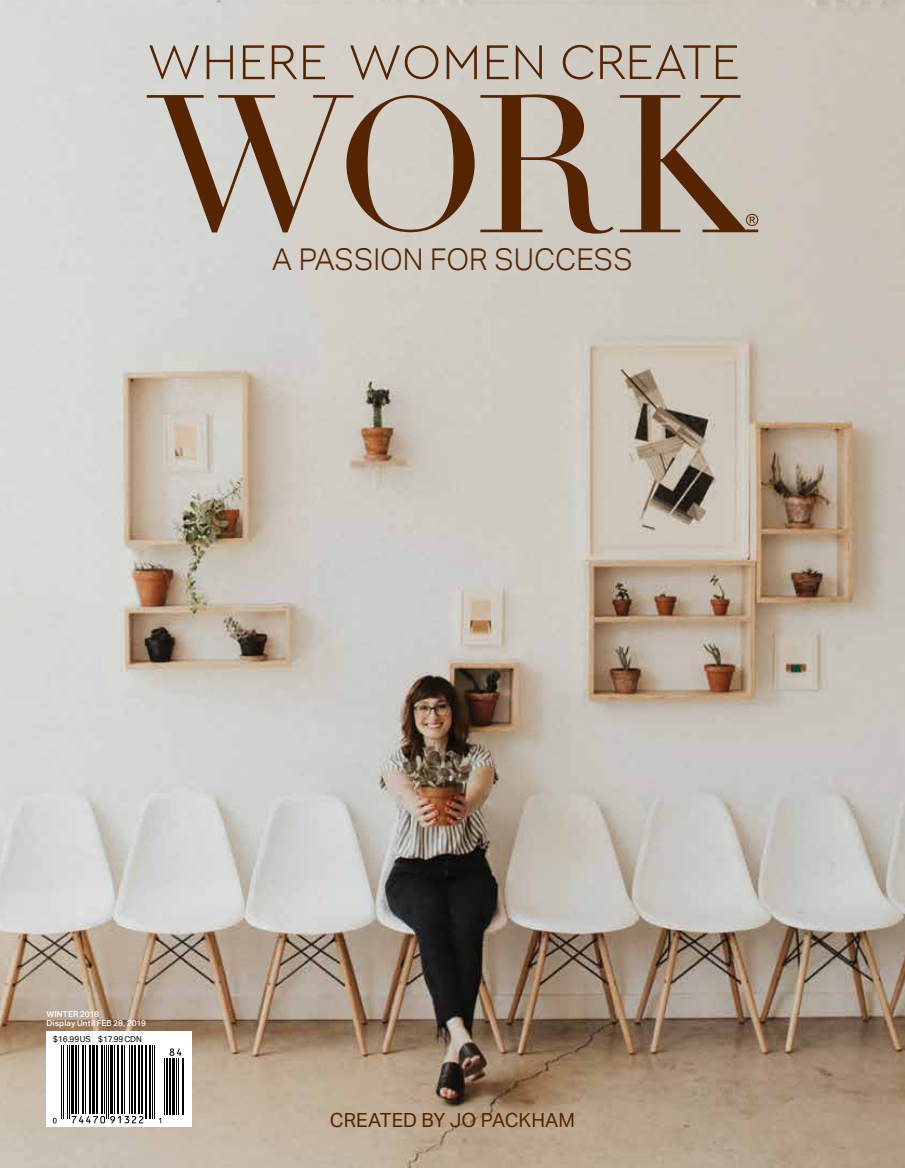
<style>
.page{position:relative;width:905px;height:1168px;background:#fff}
.page>*{position:absolute;margin:0;border:0;box-sizing:border-box;transform-origin:0 0}
.t1{font:300 30px "Aktiv Grotesk";color:#552400}
.t2{font:19.5px "Aktiv Grotesk";letter-spacing:.005em;color:#552400}
.t3{font:500 8.25px/9px "Aktiv Grotesk";letter-spacing:.015em;color:#fff}
.t4{font:8.25px "Aktiv Grotesk";letter-spacing:-.02em;color:#000}
</style>
<div class="page">
<img style="left:0;top:0;width:904px;height:1168px">
<svg style="left:47px;top:1031px;width:145px;height:95px"></svg>
<svg style="left:147px;top:95px;width:327px;height:137px;background:#b7aa9c"></svg>
<svg style="left:480px;top:94px;width:133px;height:140px;background:#ab9a89"></svg>
<svg style="left:149px;top:45px;width:50px;height:34px;background:#beb5ab"></svg>
<svg style="left:207px;top:45px;width:26px;height:34px"></svg>
<svg style="left:243px;top:45px;width:22px;height:34px"></svg>
<svg style="left:272px;top:45px;width:25px;height:34px"></svg>
<svg style="left:303px;top:45px;width:22px;height:34px"></svg>
<svg style="left:350px;top:45px;width:88px;height:35px;background:#bbafa1"></svg>
<svg style="left:446px;top:45px;width:31px;height:34px"></svg>
<svg style="left:487px;top:45px;width:21px;height:34px"></svg>
<svg style="left:515px;top:45px;width:27px;height:34px"></svg>
<svg style="left:562px;top:45px;width:175px;height:35px;background:#b4a798"></svg>
<svg style="left:620px;top:95px;width:138px;height:137px;background:#ab9a89"></svg>
<h1 class="t1" style="left:272px;top:239px;width:362px">A PASSION FOR SUCCESS</h1>
<p class="t3" style="left:47px;top:1009px;width:101px">WINTER 2018<br>Display Until FEB 28, 2019</p>
<p class="t4" style="left:53px;top:1034px;width:90px">$16.99 US $17.99 CDN</p>
<h2 class="t2" style="left:330px;top:1107px;width:247px">CREATED BY JO PACKHAM</h2>
</div>
